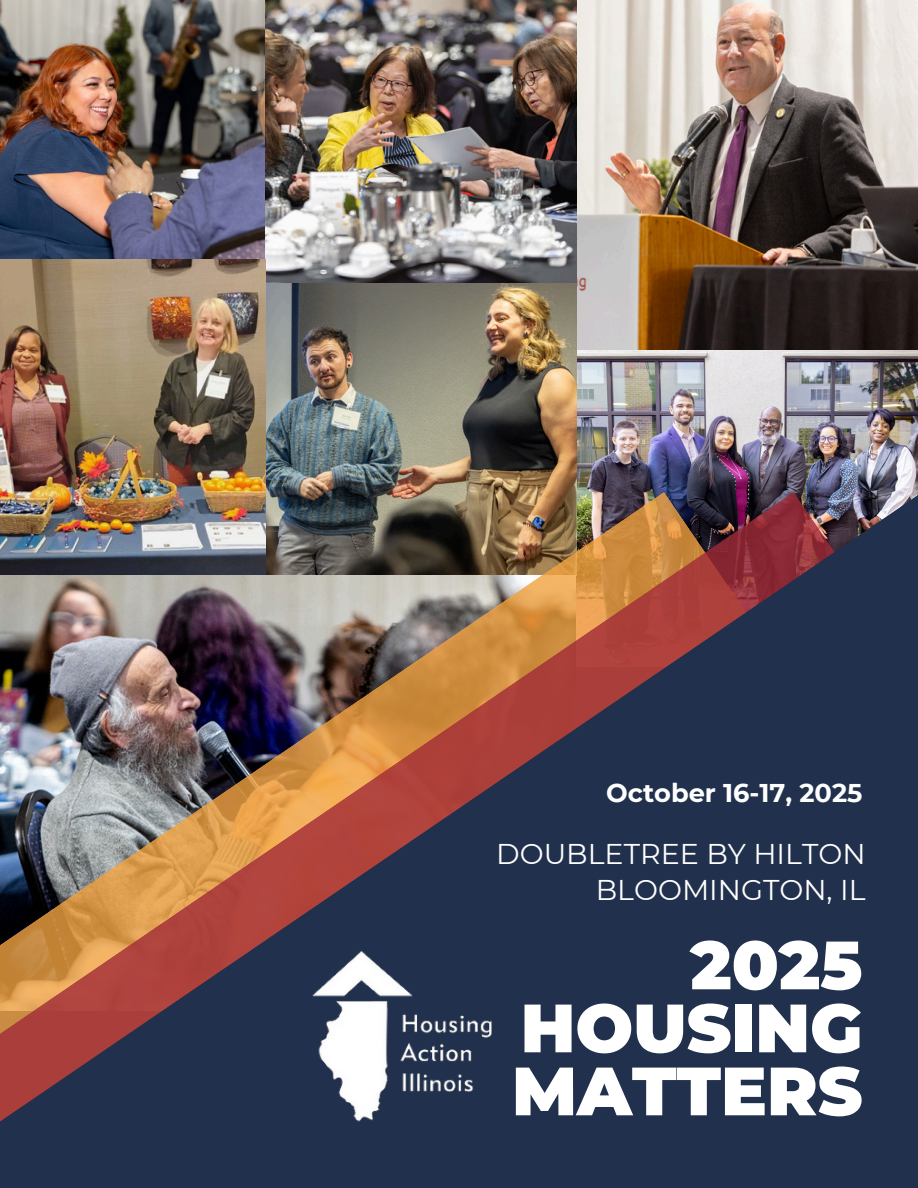
<style>
.page{position:relative;width:918px;height:1188px;background:#fff}
.page>*{position:absolute;margin:0;border:0;box-sizing:border-box;transform-origin:0 0}
.t1{font:900 68.1px/63px "Montserrat";color:#fff;text-align:justify}
.t2{font:28.5px/36px "Montserrat";color:#fff;text-align:right}
.t3{font:700 25.65px "Montserrat";color:#fff}
</style>
<div class="page">
<img style="left:576px;top:0;width:342px;height:350px">
<img style="left:577px;top:350px;width:341px;height:142px">
<img style="left:265px;top:0;width:311px;height:283px">
<img style="left:0;top:0;width:265px;height:492px">
<img style="left:257px;top:283px;width:320px;height:209px">
<img style="left:0;top:492px;width:918px;height:696px">
<img style="left:287px;top:950px;width:247px;height:185px">
<p class="t3" style="left:606px;top:778px;width:258px">October 16-17, 2025</p>
<p class="t2" style="left:496px;top:835px;width:371px">DOUBLETREE BY HILTON<br>BLOOMINGTON, IL</p>
<p class="t1" style="left:512px;top:933px;width:352px;text-indent:178px">2025<br>HOUSING MATTERS</p>
</div>
